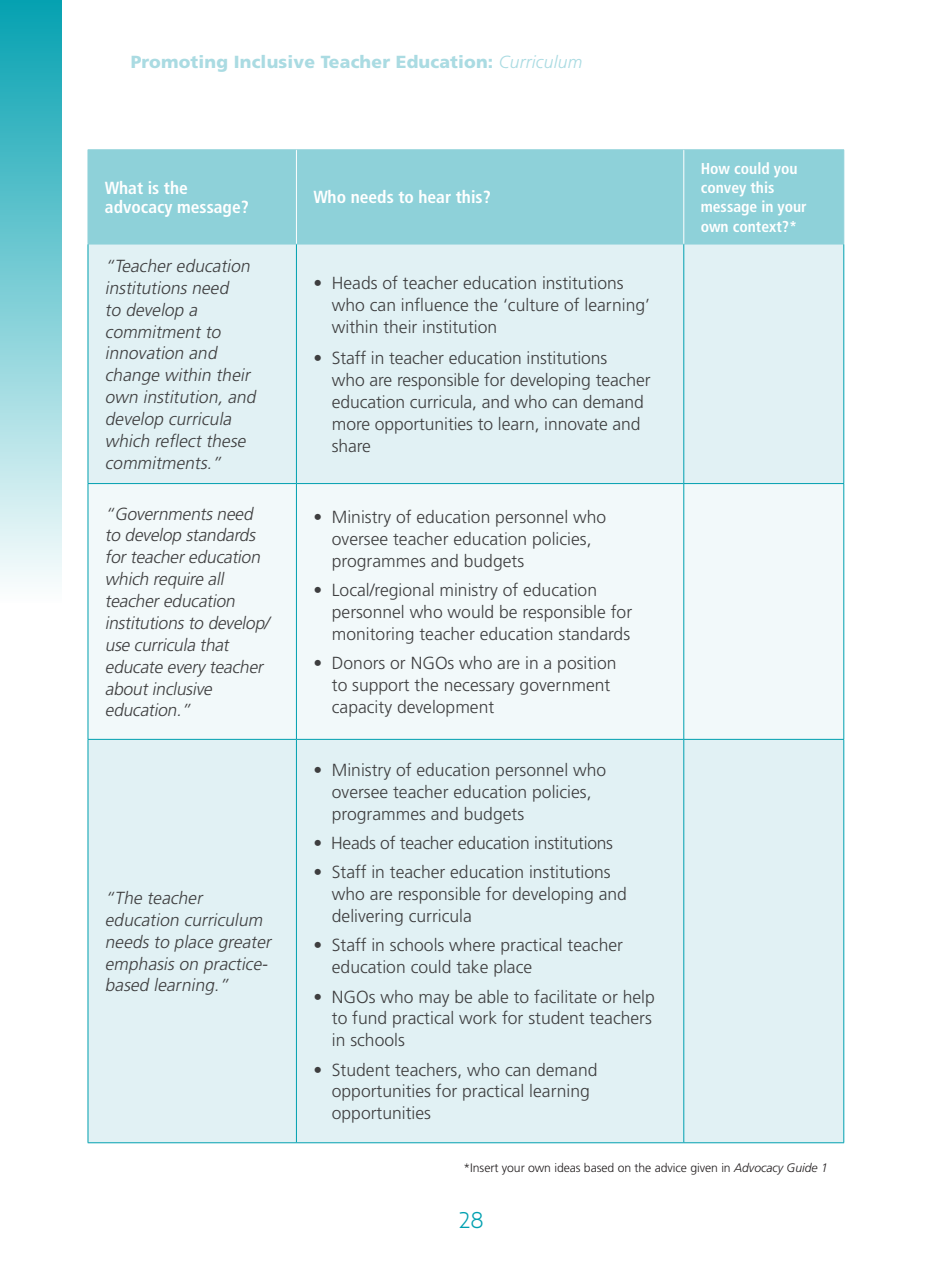
<style>
.page{position:relative;width:943px;height:1265px;background:#fff}
.page>*{position:absolute;margin:0;border:0;box-sizing:border-box;transform-origin:0 0}
.t1{font:300 22.75px "Relay";color:#00a0b0}
.t2{font:300 17.5px/21.9px "Frutiger LT";color:#3e3e3f}
.t3{font:italic 300 17.5px/21.9px "Frutiger LT";color:#3e3e3f}
.t4{font:900 17.5px "Frutiger CE";letter-spacing:.01em;color:#aadbe2}
.t5{font:700 condensed 17.5px/19.2px "Frutiger LT";color:#fff}
.t6{font:700 condensed 15.75px/19.2px "Frutiger LT";color:#fff}
.t7{font:300 12.25px "Frutiger";letter-spacing:-.005em;color:#231f20}
.s1{font-family:"Frutiger";font-weight:300;font-style:italic}
.s2{font-style:italic}
</style>
<div class="page">
<div style="left:0;top:0;width:62px;height:603px;background:linear-gradient(to bottom,#05a1b1,#fdfefe)"></div>
<div style="left:89px;top:150px;width:754px;height:94px;background:#8ed1d9"></div>
<div style="left:89px;top:245px;width:754px;height:238px;background:#e1f1f4"></div>
<div style="left:89px;top:484px;width:754px;height:255px;background:#f2f9fa"></div>
<div style="left:89px;top:740px;width:754px;height:402px;background:#e1f1f4"></div>
<hr style="left:88px;top:484px;width:1px;height:255px;background:#00a0b0">
<hr style="left:296px;top:484px;width:1px;height:255px;background:#00a0b0">
<hr style="left:683px;top:484px;width:1px;height:255px;background:#00a0b0">
<hr style="left:843px;top:484px;width:1px;height:255px;background:#00a0b0">
<hr style="left:88px;top:739px;width:208px;height:1px;background:#00a0b0">
<hr style="left:88px;top:740px;width:1px;height:402px;background:#00a0b0">
<hr style="left:296px;top:739px;width:387px;height:1px;background:#00a0b0">
<hr style="left:296px;top:740px;width:1px;height:402px;background:#00a0b0">
<hr style="left:683px;top:739px;width:161px;height:1px;background:#00a0b0">
<hr style="left:683px;top:740px;width:1px;height:402px;background:#00a0b0">
<hr style="left:843px;top:740px;width:1px;height:402px;background:#00a0b0">
<hr style="left:88px;top:1142px;width:208px;height:1px;background:#00a0b0">
<hr style="left:296px;top:1142px;width:387px;height:1px;background:#00a0b0">
<hr style="left:683px;top:1142px;width:161px;height:1px;background:#00a0b0">
<hr style="left:88px;top:149px;width:208px;height:1px;background:#8ed1d9">
<hr style="left:88px;top:150px;width:1px;height:94px;background:#8ed1d9">
<hr style="left:296px;top:149px;width:387px;height:1px;background:#8ed1d9">
<hr style="left:683px;top:149px;width:161px;height:1px;background:#8ed1d9">
<hr style="left:843px;top:150px;width:1px;height:94px;background:#8ed1d9">
<hr style="left:88px;top:244px;width:208px;height:1px;background:#8ed1d9">
<hr style="left:296px;top:244px;width:387px;height:1px;background:#8ed1d9">
<hr style="left:683px;top:244px;width:161px;height:1px;background:#8ed1d9">
<hr style="left:296px;top:150px;width:1px;height:94px;background:#fff">
<hr style="left:683px;top:150px;width:1px;height:94px;background:#fff">
<hr style="left:88px;top:244px;width:1px;height:239px;background:#00a0b0">
<hr style="left:296px;top:244px;width:1px;height:239px;background:#00a0b0">
<hr style="left:683px;top:244px;width:1px;height:239px;background:#00a0b0">
<hr style="left:843px;top:244px;width:1px;height:239px;background:#00a0b0">
<hr style="left:88px;top:483px;width:208px;height:1px;background:#00a0b0">
<hr style="left:296px;top:483px;width:387px;height:1px;background:#00a0b0">
<hr style="left:683px;top:483px;width:161px;height:1px;background:#00a0b0">
<p class="t4" style="left:131px;top:51px;width:453px">Promoting Inclusive Teacher Education: <span class="s1">Curriculum</span></p>
<p class="t5" style="left:105px;top:178px;width:145px">What is the advocacy message?</p>
<p class="t5" style="left:313px;top:188px;width:179px">Who needs to hear this?</p>
<p class="t3" style="left:105px;top:255px;width:156px">“Teacher education institutions need<br>to develop a commitment to innovation and change within their own institution, and develop curricula which reflect these commitments.”</p>
<p class="t2" style="left:332px;top:272px;width:319px;text-indent:-18px">• Heads of teacher education institutions who can influence the ‘culture of learning’ within their institution</p>
<p class="t2" style="left:332px;top:348px;width:320px;text-indent:-18px">• Staff in teacher education institutions<br>who are responsible for developing teacher education curricula, and who can demand more opportunities to learn, innovate and share</p>
<p class="t3" style="left:105px;top:503px;width:166px">“Governmentsneed to develop standards forteachereducation which require all teachereducation institutionsto develop/ use curricula that educate every teacher aboutinclusive education.”</p>
<p class="t2" style="left:332px;top:506px;width:276px;text-indent:-18px">• Ministry of education personnel who oversee teacher education policies, programmes and budgets</p>
<p class="t2" style="left:332px;top:579px;width:302px;text-indent:-18px">• Local/regional ministry of education personnel who would be responsible for monitoring teacher education standards</p>
<p class="t2" style="left:332px;top:652px;width:286px;text-indent:-18px">• Donors or NGOs who are in a position to support the necessary government capacity development</p>
<p class="t6" style="left:700px;top:159px;width:108px">How could you convey this message in your own context?*</p>
<p class="t3" style="left:105px;top:887px;width:171px">“The teacher education curriculum needs to place greater emphasis on practice&shy;based learning.”</p>
<p class="t2" style="left:332px;top:759px;width:276px;text-indent:-18px">• Ministry of education personnel who oversee teacher education policies, programmes and budgets</p>
<p class="t2" style="left:313px;top:832px;width:301px">• Heads of teacher education institutions</p>
<p class="t2" style="left:332px;top:862px;width:297px;text-indent:-18px">• Staff in teacher education institutions who are responsible for developing and delivering curricula</p>
<p class="t2" style="left:332px;top:935px;width:293px;text-indent:-18px">• Staff in schools where practical teacher education could take place</p>
<p class="t2" style="left:332px;top:986px;width:324px;text-indent:-18px">• NGOs who may be able to facilitate or help to fund practical work for student teachers in schools</p>
<p class="t2" style="left:332px;top:1059px;width:267px;text-indent:-18px">• Student teachers, who can demand opportunities for practical learning opportunities</p>
<p class="t7" style="left:463px;top:1160px;width:366px">*Insert your own ideas based on the advice given in <span class="s2">Advocacy Guide 1</span></p>
<h1 class="t1" style="left:459px;top:1207px;width:26px">28</h1>
</div>
